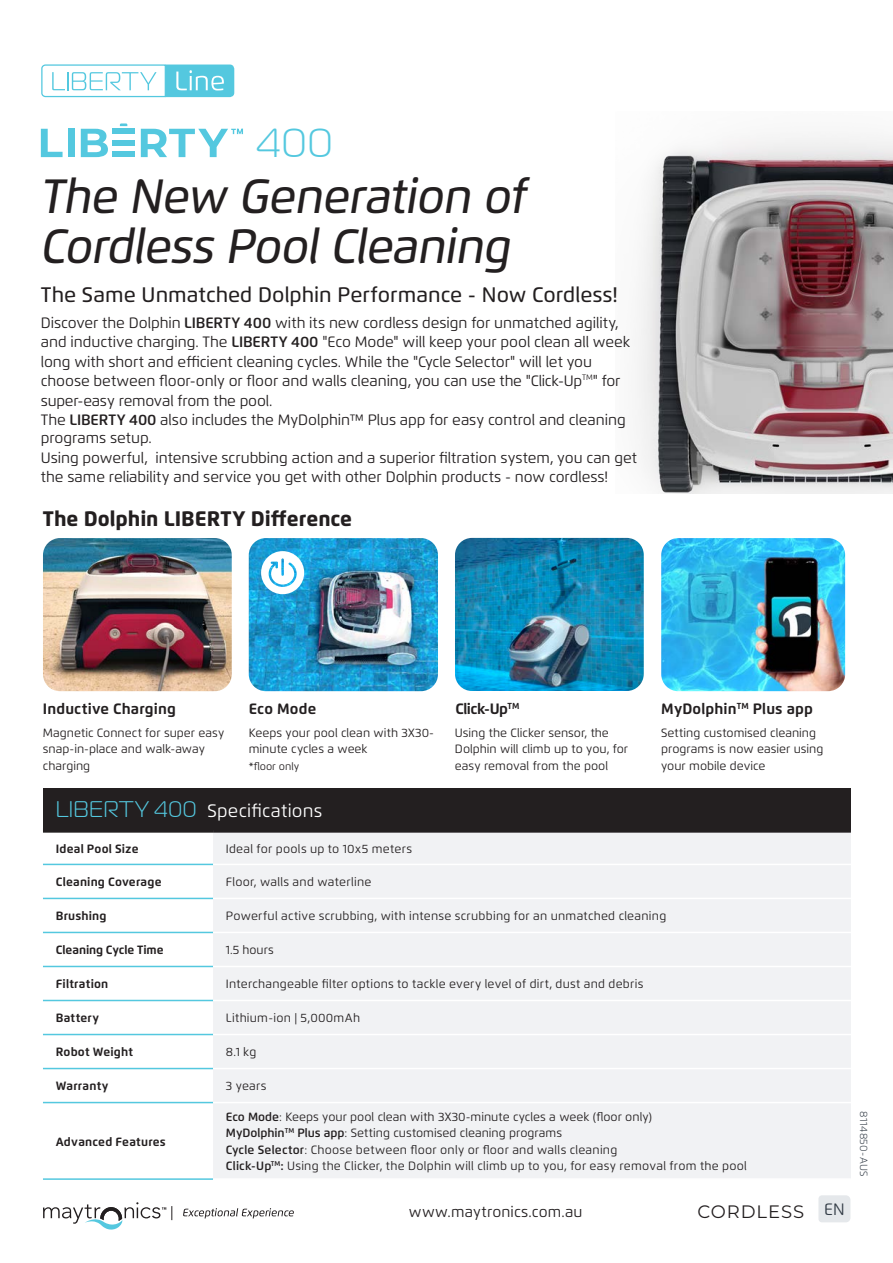
<style>
.page{position:relative;width:893px;height:1263px;background:#fff}
.page>*{position:absolute;margin:0;border:0;box-sizing:border-box;transform-origin:0 0}
.t1{font:italic 500 48px/49.5px "Flexo";letter-spacing:-.015em;color:#231f20}
.t2{font:300 40.5px "Magistral";color:#54c8df}
.t3{font:500 21px "Flexo";color:#231f20}
.t4{font:800 21px "Flexo";letter-spacing:-.005em;color:#231f20}
.t5{font:18px "Flexo";letter-spacing:.015em;color:#fff}
.t6{font:18px "Montserrat";letter-spacing:.05em;color:#231f20}
.lang{font:16.5px "Flexo";color:#343d47}
.t7{font:15px/19.5px "Flexo";letter-spacing:-.005em;color:#231f20}
.t8{font:700 15px "Flexo";letter-spacing:.01em;color:#231f20}
.t9{font:12px/16.5px "Flexo";letter-spacing:.01em;color:#231f20}
.t10{font:700 12px "Flexo";letter-spacing:.015em;color:#231f20}
.t11{font:700 12px "Flexo";letter-spacing:-.005em;color:#231f20}
.t12{font:300 10.5px "Flexo";letter-spacing:.035em;color:#343d47}
.t13{font:10.5px "Flexo";color:#231f20}
.s1{font-weight:600}
.s2{font-family:"Magistral";font-weight:300;font-size:22.5px;color:#54c8df}
</style>
<div class="page">
<img style="left:637px;top:135px;width:256px;height:359px">
<img style="left:455px;top:538px;width:189px;height:153px">
<div style="left:43px;top:788px;width:808px;height:42px;background:#231f20"></div>
<div style="left:213px;top:833px;width:638px;height:345px;background:#f1f2f4"></div>
<svg style="left:43px;top:863px;width:170px;height:241px"></svg>
<div style="left:213px;top:828px;width:638px;height:5px;background:#231f20"></div>
<div style="left:43px;top:828px;width:170px;height:5px;background:#231f20"></div>
<hr style="left:43px;top:864px;width:170px;height:1px;background:#54c8df">
<hr style="left:43px;top:898px;width:170px;height:1px;background:#54c8df">
<hr style="left:43px;top:932px;width:170px;height:1px;background:#54c8df">
<hr style="left:43px;top:966px;width:170px;height:1px;background:#54c8df">
<hr style="left:43px;top:1000px;width:170px;height:1px;background:#54c8df">
<hr style="left:43px;top:1034px;width:170px;height:1px;background:#54c8df">
<hr style="left:43px;top:1068px;width:170px;height:1px;background:#54c8df">
<hr style="left:43px;top:1102px;width:170px;height:1px;background:#54c8df">
<hr style="left:43px;top:1178px;width:170px;height:2px;background:#54c8df">
<hr style="left:213px;top:864px;width:638px;height:1px;background:#fff">
<hr style="left:213px;top:898px;width:638px;height:1px;background:#fff">
<hr style="left:213px;top:932px;width:638px;height:1px;background:#fff">
<hr style="left:213px;top:966px;width:638px;height:1px;background:#fff">
<hr style="left:213px;top:1000px;width:638px;height:1px;background:#fff">
<hr style="left:213px;top:1034px;width:638px;height:1px;background:#fff">
<hr style="left:213px;top:1068px;width:638px;height:1px;background:#fff">
<hr style="left:213px;top:1102px;width:638px;height:1px;background:#fff">
<svg style="left:818px;top:1195px;width:32px;height:27px"></svg>
<img style="left:43px;top:538px;width:189px;height:153px">
<img style="left:249px;top:538px;width:189px;height:153px">
<img style="left:661px;top:538px;width:184px;height:153px">
<svg style="left:41px;top:129px;width:22px;height:28px"></svg>
<div style="left:68px;top:129px;width:7px;height:28px;background:#54c8df"></div>
<svg style="left:81px;top:129px;width:27px;height:28px"></svg>
<svg style="left:141px;top:129px;width:102px;height:28px"></svg>
<div style="left:112px;top:129px;width:23px;height:5px;background:#54c8df"></div>
<div style="left:112px;top:152px;width:23px;height:5px;background:#54c8df"></div>
<div style="left:112px;top:140px;width:23px;height:6px;background:#54c8df"></div>
<svg style="left:120px;top:123px;width:7px;height:3px"></svg>
<svg style="left:41px;top:64px;width:193px;height:34px"></svg>
<svg style="left:261px;top:551px;width:43px;height:43px"></svg>
<svg style="left:183px;top:1208px;width:111px;height:10px"></svg>
<svg style="left:43px;top:1202px;width:129px;height:28px"></svg>
<p class="t2" style="left:256px;top:119px;width:78px">400</p>
<p class="t1" style="left:41px;top:172px;width:487px">The New Generation of<br>Cordless Pool Cleaning</p>
<p class="t3" style="left:41px;top:282px;width:579px">The Same Unmatched Dolphin Performance - Now Cordless!</p>
<p class="t7" style="left:41px;top:313px;width:591px">Discover the Dolphin <span class="s1">LIBERTY 400</span> with its new cordless design for unmatched agility, and inductive charging. The <span class="s1">LIBERTY 400</span> "Eco Mode" will keep your pool clean all week long with short and efficient cleaning cycles. While the "Cycle Selector" will let you choose between floor-only or floor and walls cleaning, you can use the "Click-Up<sup>TM</sup>" for super-easy removal from the pool.<br>The <span class="s1">LIBERTY 400</span> also includes the MyDolphin™ Plus app for easy control and cleaning</p>
<p class="t7" style="left:41px;top:428px;width:598px">programs setup.<br>Using powerful, intensive scrubbing action and a superior filtration system, you can get the same reliability and service you get with other Dolphin products - now cordless!</p>
<p class="t4" style="left:43px;top:506px;width:311px">The Dolphin LIBERTY Difference</p>
<p class="t8" style="left:43px;top:700px;width:134px">Inductive Charging</p>
<p class="t8" style="left:455px;top:700px;width:66px">Click-Up<sup>TM</sup></p>
<p class="t8" style="left:661px;top:700px;width:153px">MyDolphin<sup>TM</sup> Plus app</p>
<p class="t8" style="left:249px;top:700px;width:69px">Eco Mode</p>
<p class="t9" style="left:43px;top:724px;width:183px">Magnetic Connect for super easy snap-in-place and walk-away charging</p>
<p class="t9" style="left:249px;top:724px;width:187px">Keeps your pool clean with 3X30- minute cycles a week</p>
<p class="t13" style="left:249px;top:759px;width:52px">*floor only</p>
<p class="t9" style="left:455px;top:724px;width:175px">Using the Clicker sensor, the<br>Dolphin will climb up to you, for easy removal from the pool</p>
<p class="t9" style="left:661px;top:724px;width:164px">Setting customised cleaning programs is now easier using your mobile device</p>
<p class="t5" style="left:56px;top:800px;width:268px"><span class="s2">LIBERTY 400</span> Specifications</p>
<p class="t10" style="left:56px;top:841px;width:84px">Ideal Pool Size</p>
<p class="t9" style="left:226px;top:840px;width:188px">Ideal for pools up to 10x5 meters</p>
<p class="t10" style="left:56px;top:875px;width:107px">Cleaning Coverage</p>
<p class="t9" style="left:226px;top:874px;width:147px">Floor, walls and waterline</p>
<p class="t10" style="left:56px;top:909px;width:52px">Brushing</p>
<p class="t9" style="left:226px;top:908px;width:442px">Powerful active scrubbing, with intense scrubbing for an unmatched cleaning</p>
<p class="t11" style="left:56px;top:943px;width:110px">Cleaning Cycle Time</p>
<p class="t9" style="left:226px;top:942px;width:49px">1.5 hours</p>
<p class="t10" style="left:56px;top:977px;width:54px">Filtration</p>
<p class="t9" style="left:226px;top:976px;width:419px">Interchangeable filter options to tackle every level of dirt, dust and debris</p>
<p class="t10" style="left:56px;top:1011px;width:45px">Battery</p>
<p class="t9" style="left:226px;top:1010px;width:136px">Lithium-ion | 5,000mAh</p>
<p class="t10" style="left:56px;top:1045px;width:79px">Robot Weight</p>
<p class="t9" style="left:226px;top:1044px;width:32px">8.1 kg</p>
<p class="t10" style="left:56px;top:1079px;width:54px">Warranty</p>
<p class="t9" style="left:226px;top:1078px;width:42px">3 years</p>
<p class="t9" style="left:226px;top:1108px;width:428px"><span class="s1">Eco Mode</span>: Keeps your pool clean with 3X30-minute cycles a week (floor only)</p>
<p class="t9" style="left:226px;top:1125px;width:338px"><span class="s1">MyDolphin</span><sup>TM</sup> <span class="s1">Plus app</span>: Setting customised cleaning programs</p>
<p class="t9" style="left:226px;top:1141px;width:523px"><span class="s1">Cycle Selector</span>: Choose between floor only or floor and walls cleaning<br><span class="s1">Click-Up</span><sup>TM</sup><span class="s1">:</span> Using the Clicker, the Dolphin will climb up to you, for easy removal from the pool</p>
<p class="t10" style="left:56px;top:1134px;width:112px">Advanced Features</p>
<p class="t7" style="left:409px;top:1201px;width:175px">www.maytronics.com.au</p>
<p class="lang" style="left:824px;top:1199px;width:22px">EN</p>
<p class="t6" style="left:697px;top:1199px;width:108px">CORDLESS</p>
<p class="t12" style="left:870px;top:1111px;width:67px;rotate:90deg">8114850-AUS</p>
</div>
